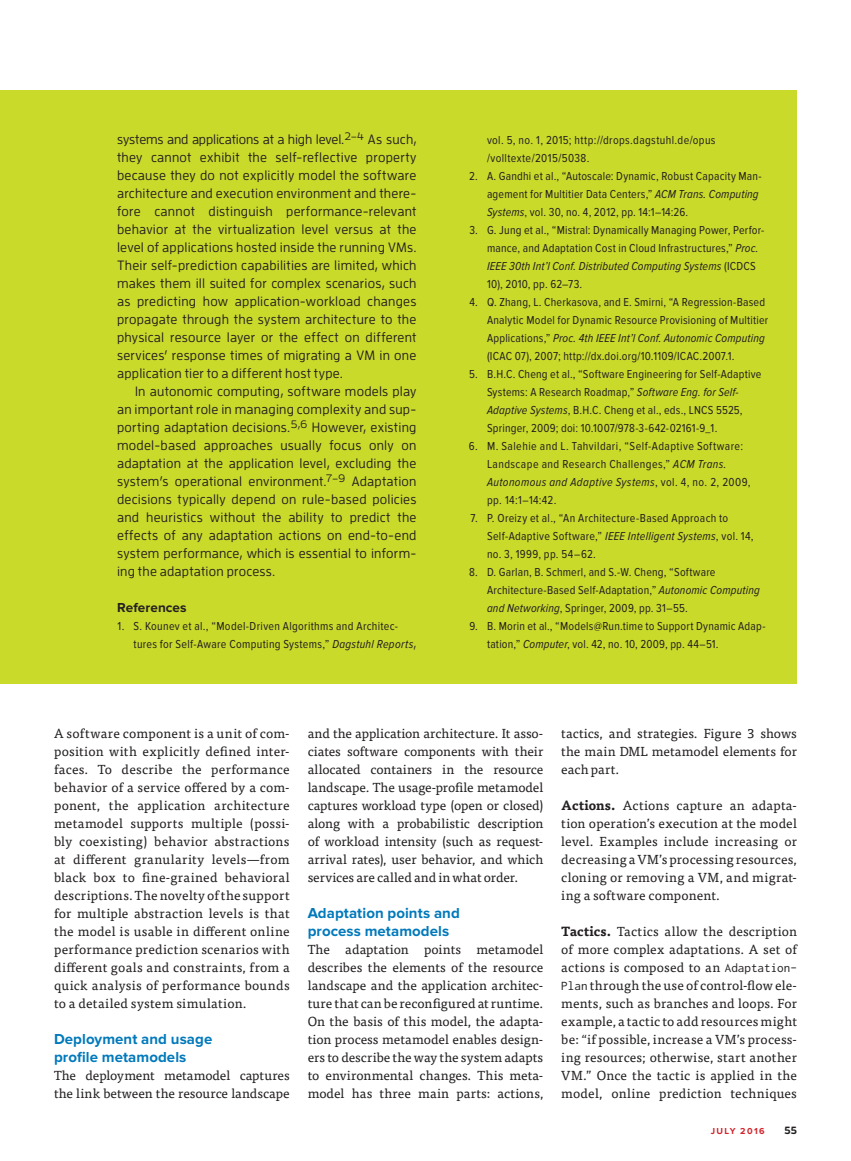
<style>
.page{position:relative;width:851px;height:1161px;background:#fff}
.page>*{position:absolute;margin:0;border:0;box-sizing:border-box;transform-origin:0 0}
.t1{font:700 15px/18px "Proxima Nova";letter-spacing:.005em;color:#0079bb}
.t2{font:500 13.5px "Enzo OT";letter-spacing:.015em;color:#231f20}
.t3{font:500 13.5px "Enzo OT";letter-spacing:-.01em;color:#231f20}
.t4{font:700 13.5px "Proxima Nova";letter-spacing:.01em;color:#231f20}
.t5{font:13.2px/18px "Tisa Pro";letter-spacing:.005em;color:#231f20;text-align:justify}
.t6{font:13.05px/18px "Tisa Pro";letter-spacing:.015em;color:#231f20;text-align:justify}
.t7{font:12px/18px "Proxima Nova Cond";letter-spacing:.015em;color:#231f20}
.t8{font:12px/18px "Proxima Nova Cond";letter-spacing:.035em;color:#231f20}
.t9{font:700 10.5px "Enzo OT";color:#231f20}
.t10{font:700 9px "Proxima Nova";letter-spacing:.155em;color:#d1232a}
.s1{font-style:italic}
.s2{font-family:"Enzo OT";font-weight:500}
.s3{font-weight:700}
.s4{font-family:"Inconsolata"}
</style>
<div class="page">
<div style="left:0;top:90px;width:94px;height:594px;background:#c9da2b"></div>
<div style="left:54px;top:90px;width:742px;height:594px;background:#c9da2b"></div>
<p class="t3" style="left:117px;top:131px;width:301px">systems and applications at a high level.<sup>2</sup><sup>−</sup><sup>4</sup> As such,</p>
<p class="t2" style="left:117px;top:149px;width:301px">they cannot exhibit the self-reflective property</p>
<p class="t2" style="left:117px;top:167px;width:301px">because they do not explicitly model the software</p>
<p class="t2" style="left:117px;top:185px;width:301px">architecture and execution environment and there-</p>
<p class="t2" style="left:117px;top:203px;width:301px">fore cannot distinguish performance-relevant</p>
<p class="t2" style="left:117px;top:221px;width:301px">behavior at the virtualization level versus at the</p>
<p class="t2" style="left:117px;top:239px;width:301px">level of applications hosted inside the running VMs.</p>
<p class="t2" style="left:117px;top:257px;width:301px">Their self-prediction capabilities are limited, which</p>
<p class="t2" style="left:117px;top:275px;width:301px">makes them ill suited for complex scenarios, such</p>
<p class="t2" style="left:117px;top:293px;width:301px">as predicting how application-workload changes</p>
<p class="t2" style="left:117px;top:311px;width:301px">propagate through the system architecture to the</p>
<p class="t2" style="left:117px;top:329px;width:301px">physical resource layer or the effect on different</p>
<p class="t2" style="left:117px;top:347px;width:301px">services’ response times of migrating a VM in one</p>
<p class="t2" style="left:117px;top:365px;width:227px">application tier to a different host type.</p>
<p class="t2" style="left:135px;top:383px;width:283px">In autonomic computing, software models play</p>
<p class="t2" style="left:117px;top:401px;width:301px">an important role in managing complexity and sup-</p>
<p class="t2" style="left:117px;top:419px;width:301px">porting adaptation decisions.<sup>5,6</sup> However, existing</p>
<p class="t2" style="left:117px;top:437px;width:301px">model-based approaches usually focus only on</p>
<p class="t2" style="left:117px;top:455px;width:301px">adaptation at the application level, excluding the</p>
<p class="t2" style="left:117px;top:473px;width:301px">system’s operational environment.<sup>7</sup><sup>−</sup><sup>9</sup> Adaptation</p>
<p class="t2" style="left:117px;top:491px;width:301px">decisions typically depend on rule-based policies</p>
<p class="t2" style="left:117px;top:509px;width:301px">and heuristics without the ability to predict the</p>
<p class="t2" style="left:117px;top:527px;width:301px">effects of any adaptation actions on end-to-end</p>
<p class="t2" style="left:117px;top:545px;width:301px">system performance, which is essential to inform-</p>
<p class="t2" style="left:117px;top:563px;width:160px">ing the adaptation process.</p>
<p class="t4" style="left:117px;top:600px;width:71px">References</p>
<p class="t7" style="left:133px;top:617px;width:284px;text-indent:-16px">1. S. Kounev et al., “Model-Driven Algorithms and Architec&shy;tures for Self-Aware Computing Systems,” <span class="s1">Dagstuhl Reports</span><span class="s2">,</span></p>
<p class="t7" style="left:487px;top:131px;width:230px">vol. 5, no. 1, 2015; http://drops.dagstuhl.de/opus /volltexte/2015/5038.</p>
<p class="t7" style="left:487px;top:167px;width:276px;text-indent:-18px">2. A. Gandhi et al., “Autoscale: Dynamic, Robust Capacity Man&shy;agement for Multitier Data Centers,” <span class="s1">ACM Trans. Computing<br>Systems</span>, vol. 30, no. 4, 2012, pp. 14:1–14:26.</p>
<p class="t7" style="left:487px;top:221px;width:279px;text-indent:-18px">3. G. Jung et al., “Mistral: Dynamically Managing Power, Perfor&shy;mance, and Adaptation Cost in Cloud Infrastructures,” <span class="s1">Proc.<br>IEEE 30th Int’l Conf. Distributed Computing Systems</span> (ICDCS 10), 2010, pp. 62–73.</p>
<p class="t7" style="left:487px;top:293px;width:283px;text-indent:-17px">4. Q. Zhang, L. Cherkasova, and E. Smirni, “A Regression-Based Analytic Model for Dynamic Resource Provisioning of Multitier Applications,” <span class="s1">Proc. 4th IEEE Int’l Conf. Autonomic Computing </span>(ICAC 07), 2007; http://dx.doi.org/10.1109/ICAC.2007.1.</p>
<p class="t7" style="left:487px;top:365px;width:276px;text-indent:-18px">5. B.H.C. Cheng et al., “Software Engineering for Self-Adaptive Systems: A Research Roadmap,” <span class="s1">Software Eng. for Self-Adaptive Systems</span>, B.H.C. Cheng et al., eds., LNCS 5525, Springer, 2009; doi: 10.1007/978-3-642-02161-9_1.</p>
<p class="t8" style="left:487px;top:437px;width:265px;text-indent:-18px">6. M. Salehie and L. Tahvildari, “Self-Adaptive Software:<br>Landscape and Research Challenges,” <span class="s1">ACM Trans.<br>Autonomous and Adaptive Systems</span>, vol. 4, no. 2, 2009, pp. 14:1–14:42.</p>
<p class="t7" style="left:487px;top:509px;width:268px;text-indent:-16px">7. P. Oreizy et al., “An Architecture-Based Approach to<br>Self-Adaptive Software,” <span class="s1">IEEE Intelligent Systems</span>, vol. 14, no. 3, 1999, pp. 54–62.</p>
<p class="t7" style="left:487px;top:563px;width:274px;text-indent:-18px">8. D. Garlan, B. Schmerl, and S.-W. Cheng, “Software<br>Architecture-Based Self-Adaptation,” <span class="s1">Autonomic Computing and Networking</span>, Springer, 2009, pp. 31–55.</p>
<p class="t7" style="left:487px;top:617px;width:280px;text-indent:-18px">9. B. Morin et al., “Models@Run.time to Support Dynamic Adap&shy;tation,” <span class="s1">Computer</span>, vol. 42, no. 10, 2009, pp. 44–51.</p>
<p class="t5" style="left:54px;top:724px;width:237px">A software component is a unit of com&shy;position with explicitly defined inter&shy;faces. To describe the performance behavior of a service offered by a com&shy;ponent, the application architecture metamodel supports multiple (possi&shy;bly coexisting) behavior abstractions at different granularity levels—from black box to fine-grained behavioral descriptions. The novelty of the support for multiple abstraction levels is that the model is usable in different online performance prediction scenarios with different goals and constraints, from a quick analysis of performance bounds to a detailed system simulation.</p>
<p class="t1" style="left:54px;top:1030px;width:160px">Deployment and usage profile metamodels</p>
<p class="t5" style="left:54px;top:1066px;width:237px">The deployment metamodel captures the link between the resource landscape</p>
<p class="t5" style="left:307px;top:724px;width:237px">and the application architecture. It asso&shy;ciates software components with their allocated containers in the resource landscape. The usage-profile metamodel captures workload type (open or closed) along with a probabilistic description of workload intensity (such as request&shy;arrival rates), user behavior, and which services are called and in what order.</p>
<p class="t1" style="left:308px;top:904px;width:154px">Adaptation points and process metamodels</p>
<p class="t5" style="left:308px;top:940px;width:237px">The adaptation points metamodel describes the elements of the resource landscape and the application architec&shy;ture that can be reconfigured at runtime.<br>On the basis of this model, the adapta&shy;tion process metamodel enables design&shy;ers to describe the way the system adapts to environmental changes. This meta&shy;model has three main parts: actions,</p>
<p class="t5" style="left:561px;top:724px;width:237px">tactics, and strategies. Figure 3 shows the main DML metamodel elements for each part.</p>
<p class="t6" style="left:561px;top:796px;width:237px"><span class="s3">Actions.</span> Actions capture an adapta&shy;tion operation’s execution at the model level. Examples include increasing or decreasing a VM’s processing resources, cloning or removing a VM, and migrat&shy;ing a software component.</p>
<p class="t6" style="left:561px;top:922px;width:237px"><span class="s3">Tactics.</span> Tactics allow the description of more complex adaptations. A set of actions is composed to an <span class="s4">Adaptation-Plan</span> through the use of control-flow ele&shy;ments, such as branches and loops. For example, a tactic to add resources might be: “if possible, increase a VM’s process&shy;ing resources; otherwise, start another VM.” Once the tactic is applied in the model, online prediction techniques</p>
<p class="t10" style="left:710px;top:1126px;width:55px">JULY 2016</p>
<p class="t9" style="left:784px;top:1124px;width:14px">55</p>
</div>
